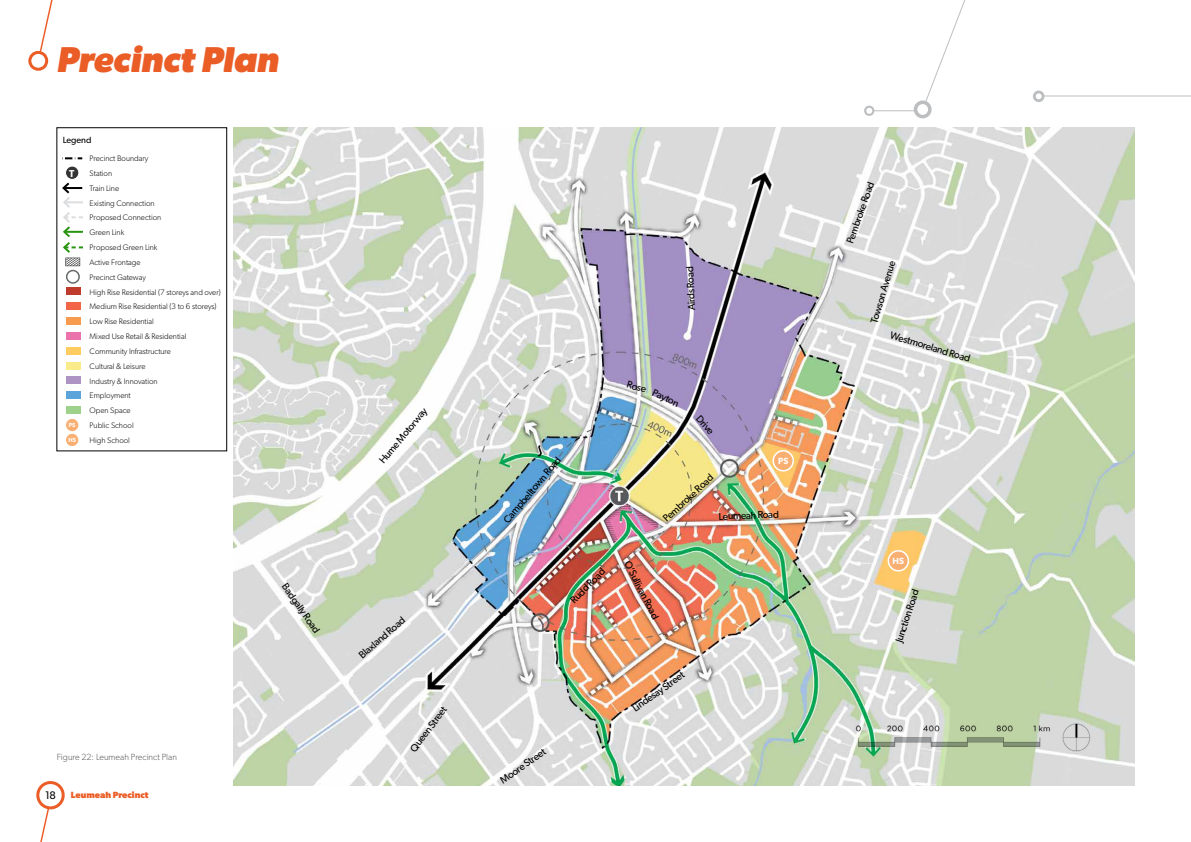
<style>
.page{position:relative;width:1191px;height:842px;background:#fff}
.page>*{position:absolute;margin:0;border:0;box-sizing:border-box;transform-origin:0 0}
.t1{font:italic 700 36px "Gibson";color:#eb5d26}
.t2{font:11px "Gibson";color:#000}
.t3{font:10.1px "Gibson";color:#000}
.t4{font:600 10px "Gibson";color:#fff}
.t5{font:300 9px "Gibson";color:#58595b}
.t6{font:700 9px "Gibson";color:#eb5d26}
.t7{font:9px "Gibson";color:#000}
.t8{font:600 9px "Gibson";color:#fff}
.t9{font:300 8px/14.8px "Gibson";color:#000}
.t10{font:600 6px "Gibson";color:#fff}
</style>
<div class="page">
<div style="left:913px;top:101px;width:18px;height:17px;border:4px solid #bcbec0;border-radius:50%"></div>
<div style="left:864px;top:106px;width:10px;height:10px;border:2px solid #bcbec0;border-radius:50%"></div>
<hr style="left:873px;top:110px;width:42px;height:1px;background:#bcbec0">
<svg style="left:924px;top:0;width:267px;height:105px"></svg>
<div style="left:1033px;top:91px;width:11px;height:11px;border:3px solid #bcbec0;border-radius:50%"></div>
<hr style="left:1043px;top:96px;width:148px;height:1px;background:#bcbec0">
<svg style="left:28px;top:0;width:25px;height:71px"></svg>
<svg style="left:36px;top:781px;width:29px;height:61px"></svg>
<img style="left:233px;top:128px;width:901px;height:657px">
<div style="left:66px;top:287px;width:14px;height:8px;background:#bf3b2b"></div>
<div style="left:66px;top:302px;width:14px;height:8px;background:#f26647"></div>
<div style="left:66px;top:317px;width:14px;height:8px;background:#f79c4f"></div>
<div style="left:66px;top:332px;width:14px;height:8px;background:#eb73ab"></div>
<div style="left:66px;top:347px;width:14px;height:8px;background:#ffcc61"></div>
<div style="left:66px;top:362px;width:14px;height:8px;background:#faeb8a"></div>
<div style="left:66px;top:376px;width:14px;height:8px;background:#ad94c4"></div>
<div style="left:66px;top:391px;width:14px;height:8px;background:#5aa4d9"></div>
<div style="left:66px;top:406px;width:14px;height:8px;background:#9ed18a"></div>
<div style="left:57px;top:128px;width:170px;height:323px;border:1px solid #000"></div>
<div style="left:66px;top:166px;width:13px;height:13px;background:#333;border-radius:50%"></div>
<div style="left:65px;top:166px;width:14px;height:14px;border:1px solid #fff;border-radius:50%"></div>
<svg style="left:62px;top:157px;width:20px;height:2px"></svg>
<div style="left:66px;top:270px;width:14px;height:14px;border:2px solid #676a6a;border-radius:50%"></div>
<img style="left:836px;top:712px;width:298px;height:56px">
<div style="left:773px;top:451px;width:20px;height:20px;background:#f9af72;border-radius:50%"></div>
<div style="left:772px;top:450px;width:22px;height:21px;border:2px solid #fff;border-radius:50%"></div>
<svg style="left:62px;top:182px;width:21px;height:84px"></svg>
<div style="left:66px;top:418px;width:13px;height:14px;background:#f9af72;border-radius:50%"></div>
<div style="left:65px;top:418px;width:14px;height:14px;border:1px solid #fff;border-radius:50%"></div>
<div style="left:66px;top:433px;width:13px;height:14px;background:#f9af72;border-radius:50%"></div>
<div style="left:65px;top:433px;width:14px;height:14px;border:1px solid #fff;border-radius:50%"></div>
<div style="left:888px;top:551px;width:20px;height:20px;background:#f9af72;border-radius:50%"></div>
<div style="left:887px;top:550px;width:22px;height:21px;border:2px solid #fff;border-radius:50%"></div>
<h1 class="t1" style="left:57px;top:38px;width:224px">Precinct Plan</h1>
<p class="t7" style="left:63px;top:134px;width:30px">Legend</p>
<p class="t9" style="left:90px;top:151px;width:133px">Precinct Boundary<br>Station<br>Train Line<br>Existing Connection<br>Proposed Connection<br>Green Link<br>Proposed Green Link<br>Active Frontage<br>Precinct Gateway<br>High Rise Residential (7 storeys and over)<br>Medium Rise Residential (3 to 6 storeys)<br>Low Rise Residential<br>Mixed Use Retail &amp; Residential<br>Community Infrastructure<br>Cultural &amp; Leisure<br>Industry &amp; Innovation<br>Employment<br>Open Space<br>Public School<br>High School</p>
<p class="t4" style="left:69px;top:167px;width:7px">T</p>
<p class="t10" style="left:69px;top:421px;width:8px">PS</p>
<p class="t10" style="left:68px;top:436px;width:9px">HS</p>
<p class="t3" style="left:376px;top:458px;width:70px;rotate:-50deg">Hume Motorway</p>
<p class="t5" style="left:57px;top:751px;width:122px">Figure 22: Leumeah Precinct Plan</p>
<h2 class="t2" style="left:45px;top:789px;width:12px">18</h2>
<p class="t6" style="left:71px;top:789px;width:79px">Leumeah Precinct</p>
<p class="t3" style="left:289px;top:581px;width:60px;rotate:55deg">Badgally Road</p>
<p class="t3" style="left:356px;top:652px;width:59px;rotate:-41deg">Blaxland Road</p>
<p class="t3" style="left:408px;top:747px;width:56px;rotate:-54deg">Queen Street</p>
<p class="t3" style="left:501px;top:518px;width:85px;rotate:-50deg">Campbelltown Road</p>
<p class="t3" style="left:567px;top:597px;width:46px;rotate:-45deg">Rudd Road</p>
<p class="t3" style="left:498px;top:777px;width:55px;rotate:-36deg">Moore Street</p>
<p class="t3" style="left:843px;top:241px;width:66px;rotate:-70deg">Pembroke Road</p>
<p class="t3" style="left:685px;top:311px;width:46px;rotate:-92deg">Airds Road</p>
<p class="t3" style="left:867px;top:321px;width:66px;rotate:-73deg">Towson Avenue</p>
<p class="t3" style="left:629px;top:378px;width:21px;rotate:16deg">Rose</p>
<p class="t3" style="left:655px;top:386px;width:30px;rotate:24deg">Payton</p>
<p class="t3" style="left:702px;top:412px;width:23px;rotate:48deg">Drive</p>
<p class="t8" style="left:778px;top:455px;width:12px">PS</p>
<p class="t3" style="left:660px;top:515px;width:66px;rotate:-43deg">Pembroke Road</p>
<p class="t3" style="left:718px;top:510px;width:62px;rotate:-2deg">Leumeah Road</p>
<p class="t3" style="left:632px;top:559px;width:65px;rotate:63deg">O’Sullivan Road</p>
<p class="t3" style="left:630px;top:704px;width:62px;rotate:-36deg">Lindesay Street</p>
<p class="t3" style="left:892px;top:329px;width:85px;rotate:16deg">Westmoreland Road</p>
<p class="t8" style="left:892px;top:555px;width:13px">HS</p>
<p class="t3" style="left:892px;top:640px;width:57px;rotate:-72deg">Junction Road</p>
</div>
